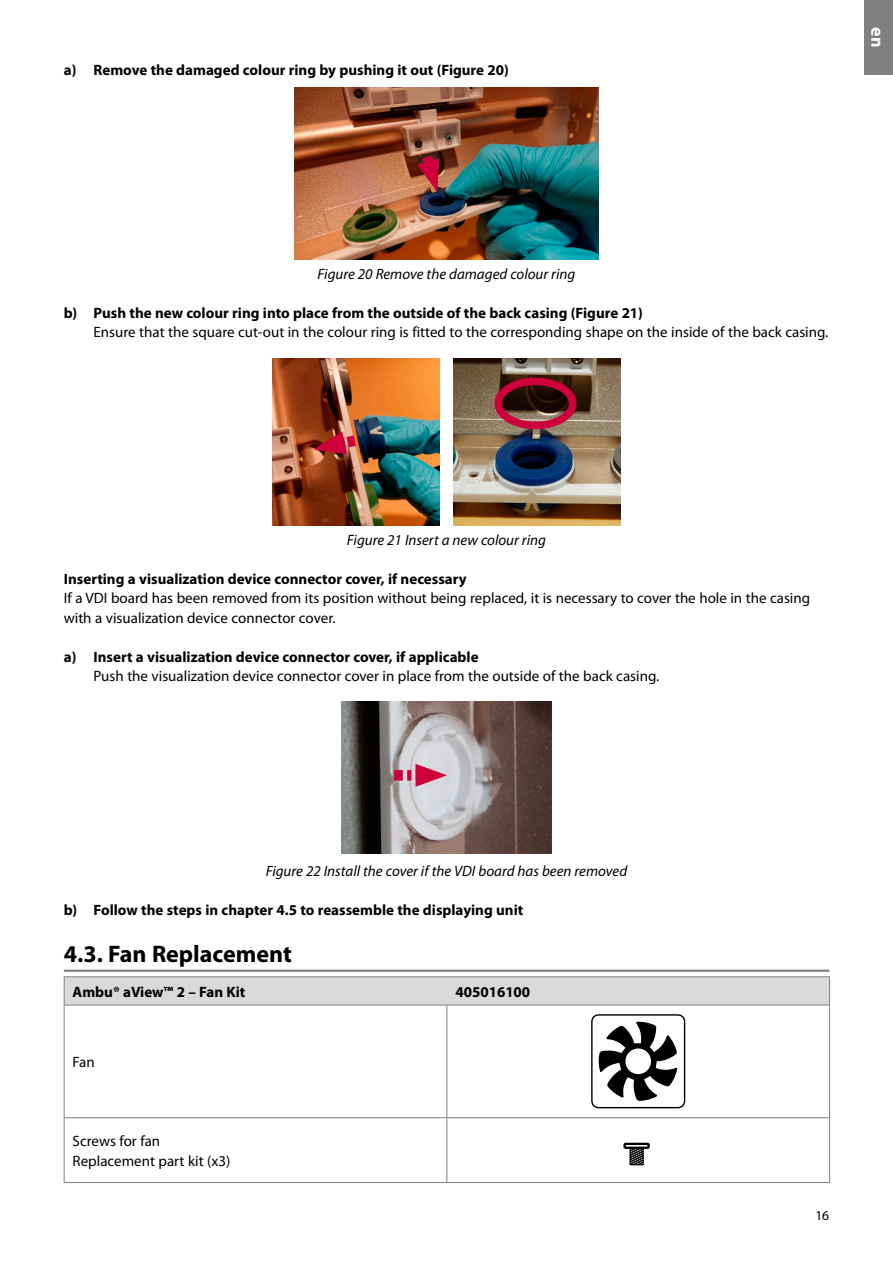
<style>
.page{position:relative;width:893px;height:1263px;background:#fff}
.page>*{position:absolute;margin:0;border:0;box-sizing:border-box;transform-origin:0 0}
.t1{font:37.8px "Myriad Pro";color:#000}
.t2{font:700 24px "Myriad Pro";color:#000}
.t3{font:700 18px "Myriad Pro";color:#fff}
.t4{font:15px/19.5px "Myriad Pro";color:#000}
.t5{font:700 15px "Myriad Pro";color:#000}
.t6{font:italic 15px "Myriad Pro";color:#000}
.t7{font:13.5px "Myriad Pro";color:#000}
</style>
<div class="page">
<hr style="left:64px;top:969px;width:765px;height:3px;background:#808080">
<img style="left:294px;top:88px;width:305px;height:171px">
<svg style="left:414px;top:144px;width:31px;height:48px"></svg>
<img style="left:272px;top:358px;width:168px;height:168px">
<svg style="left:314px;top:428px;width:53px;height:30px"></svg>
<img style="left:453px;top:358px;width:167px;height:168px">
<div style="left:494px;top:378px;width:82px;height:51px;border:8px solid #ce003c;border-radius:50%"></div>
<img style="left:341px;top:701px;width:211px;height:153px">
<svg style="left:394px;top:764px;width:53px;height:23px"></svg>
<svg style="left:65px;top:1006px;width:764px;height:176px"></svg>
<hr style="left:64px;top:976px;width:383px;height:1px;background:#808080">
<hr style="left:447px;top:976px;width:383px;height:1px;background:#808080">
<svg style="left:64px;top:977px;width:766px;height:28px"></svg>
<hr style="left:64px;top:1005px;width:383px;height:1px;background:#808080">
<hr style="left:64px;top:1005px;width:1px;height:112px;background:#808080">
<hr style="left:447px;top:1005px;width:383px;height:1px;background:#808080">
<hr style="left:446px;top:1005px;width:1px;height:112px;background:#808080">
<hr style="left:829px;top:1005px;width:1px;height:112px;background:#808080">
<hr style="left:64px;top:1117px;width:383px;height:1px;background:#808080">
<hr style="left:64px;top:1118px;width:1px;height:64px;background:#808080">
<hr style="left:447px;top:1117px;width:383px;height:1px;background:#808080">
<hr style="left:446px;top:1118px;width:1px;height:64px;background:#808080">
<hr style="left:829px;top:1118px;width:1px;height:64px;background:#808080">
<hr style="left:64px;top:1182px;width:383px;height:1px;background:#808080">
<hr style="left:447px;top:1182px;width:383px;height:1px;background:#808080">
<svg style="left:590px;top:1013px;width:96px;height:96px"></svg>
<div style="left:625px;top:1048px;width:27px;height:27px;background:#fff;border-radius:50%"></div>
<div style="left:624px;top:1047px;width:28px;height:28px;border:1px solid #000;border-radius:50%"></div>
<div style="left:623px;top:1143px;width:27px;height:6px;border:2px solid #000"></div>
<svg style="left:628px;top:1146px;width:18px;height:20px"></svg>
<div style="left:864px;top:0;width:29px;height:74px;background:#808080"></div>
<p class="t5" style="left:64px;top:60px;width:447px">a) Remove the damaged colour ring by pushing it out (Figure 20)</p>
<p class="t3" style="left:889px;top:27px;width:22px;rotate:90deg">en</p>
<p class="t6" style="left:318px;top:264px;width:259px">Figure 20 Remove the damaged colour ring</p>
<p class="t5" style="left:64px;top:303px;width:581px">b) Push the new colour ring into place from the outside of the back casing (Figure 21)</p>
<p class="t4" style="left:94px;top:322px;width:736px">Ensure that the square cut-out in the colour ring is fitted to the corresponding shape on the inside of the back casing.</p>
<p class="t6" style="left:347px;top:530px;width:201px">Figure 21 Insert a new colour ring</p>
<p class="t5" style="left:64px;top:569px;width:404px">Inserting a visualization device connector cover, if necessary</p>
<p class="t4" style="left:64px;top:588px;width:748px">If a VDI board has been removed from its position without being replaced, it is necessary to cover the hole in the casing with a visualization device connector cover.</p>
<p class="t5" style="left:64px;top:647px;width:416px">a) Insert a visualization device connector cover, if applicable</p>
<p class="t4" style="left:94px;top:666px;width:567px">Push the visualization device connector cover in place from the outside of the back casing.</p>
<p class="t6" style="left:266px;top:862px;width:363px">Figure 22 Install the cover if the VDI board has been removed</p>
<p class="t5" style="left:64px;top:900px;width:461px">b) Follow the steps in chapter 4.5 to reassemble the displaying unit</p>
<h2 class="t2" style="left:64px;top:938px;width:230px">4.3. Fan Replacement</h2>
<p class="t5" style="left:73px;top:982px;width:174px">Ambu® aView™ 2 – Fan Kit</p>
<p class="t5" style="left:455px;top:982px;width:76px">405016100</p>
<h1 class="t1" style="left:580px;top:858px;width:21px">2</h1>
<p class="t4" style="left:73px;top:1052px;width:24px">Fan</p>
<p class="t4" style="left:73px;top:1131px;width:159px">Screws for fan<br>Replacement part kit (x3)</p>
<p class="t7" style="left:815px;top:1207px;width:15px">16</p>
</div>
